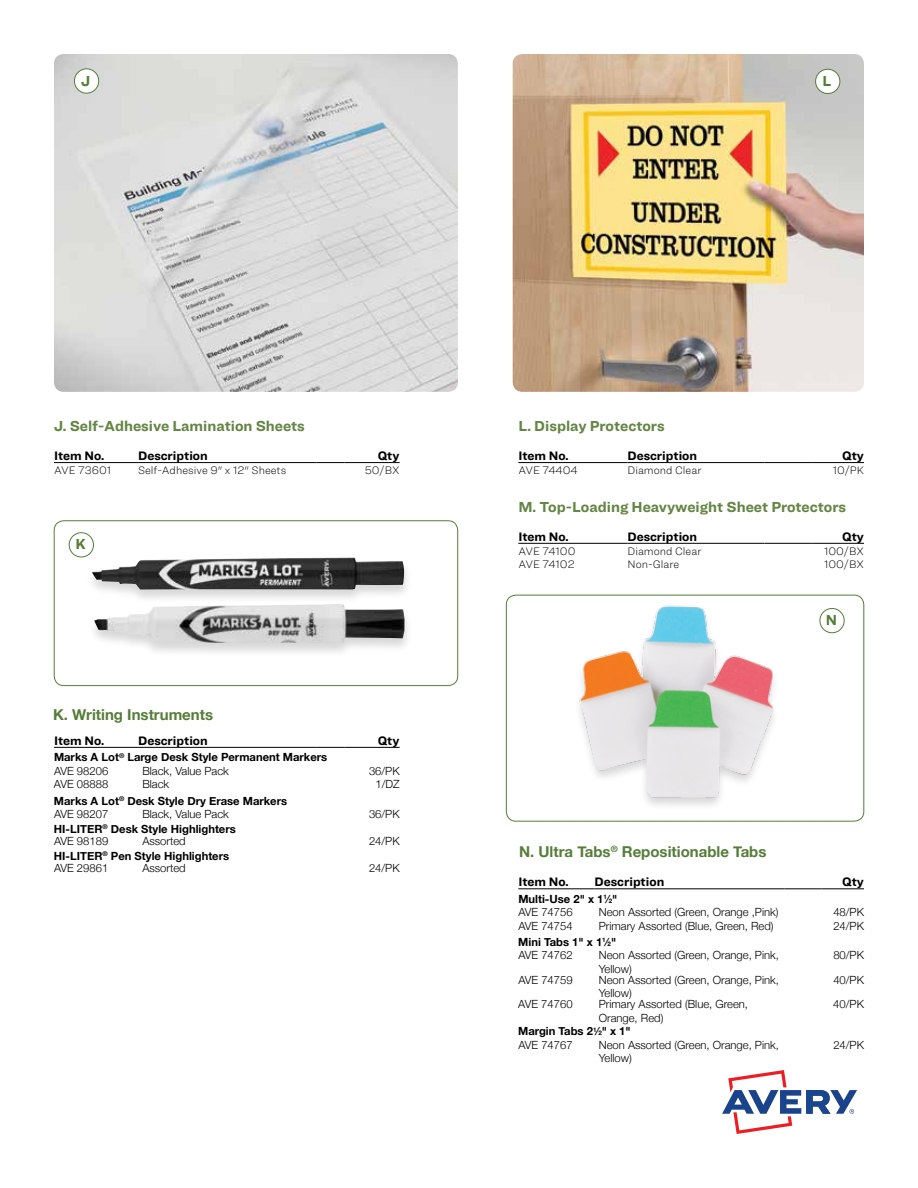
<style>
.page{position:relative;width:918px;height:1188px;background:#fff}
.page>*{position:absolute;margin:0;border:0;box-sizing:border-box;transform-origin:0 0}
.t1{font:700 15px "Ringside";color:#648544}
.t2{font:700 15px "Helvetica Neue";color:#557d39}
.t3{font:700 15px "Ringside";color:#557d39}
.t4{font:700 12.75px "Ringside";color:#000}
.t5{font:300 11.25px/13.5px "Helvetica Neue";color:#000}
.t6{font:700 11.25px/13.5px "Helvetica Neue";color:#000}
.t7{font:100 11.25px "Ringside";color:#000}
.s1{font-weight:300}
.s2{font-size:6.15px}
</style>
<div class="page">
<hr style="left:54px;top:747px;width:84px;height:1px;background:#000">
<hr style="left:138px;top:747px;width:179px;height:1px;background:#000">
<svg style="left:317px;top:747px;width:27px;height:1px"></svg>
<hr style="left:344px;top:747px;width:56px;height:1px;background:#000">
<hr style="left:518px;top:888px;width:77px;height:1px;background:#000">
<hr style="left:595px;top:888px;width:190px;height:1px;background:#000">
<hr style="left:785px;top:888px;width:36px;height:1px;background:#000">
<hr style="left:821px;top:888px;width:43px;height:1px;background:#000">
<hr style="left:54px;top:462px;width:84px;height:1px;background:#000">
<hr style="left:138px;top:462px;width:179px;height:1px;background:#000">
<svg style="left:317px;top:462px;width:27px;height:1px"></svg>
<hr style="left:344px;top:462px;width:56px;height:1px;background:#000">
<hr style="left:518px;top:462px;width:109px;height:1px;background:#000">
<hr style="left:627px;top:462px;width:138px;height:1px;background:#000">
<hr style="left:765px;top:462px;width:47px;height:1px;background:#000">
<hr style="left:812px;top:462px;width:52px;height:1px;background:#000">
<hr style="left:518px;top:543px;width:109px;height:1px;background:#000">
<hr style="left:627px;top:543px;width:138px;height:1px;background:#000">
<hr style="left:765px;top:543px;width:47px;height:1px;background:#000">
<hr style="left:812px;top:543px;width:52px;height:1px;background:#000">
<svg style="left:722px;top:1070px;width:135px;height:64px"></svg>
<img style="left:54px;top:54px;width:404px;height:338px">
<img style="left:513px;top:54px;width:351px;height:338px">
<div style="left:498px;top:593px;width:374px;height:243px;background:#000;opacity:.16"></div>
<img style="left:506px;top:595px;width:358px;height:226px">
<div style="left:506px;top:595px;width:358px;height:226px;border:1px solid #557d39;border-radius:10px"></div>
<div style="left:85px;top:556px;width:328px;height:48px;background:#000;opacity:.16"></div>
<img style="left:92px;top:557px;width:312px;height:33px">
<div style="left:87px;top:602px;width:326px;height:56px;background:#000;opacity:.16"></div>
<img style="left:94px;top:603px;width:311px;height:41px">
<div style="left:74px;top:69px;width:25px;height:24px;background:#fff;border-radius:50%"></div>
<div style="left:74px;top:69px;width:25px;height:24px;border:1px solid #557d39;border-radius:50%"></div>
<div style="left:816px;top:69px;width:24px;height:25px;background:#fff;border-radius:50%"></div>
<div style="left:815px;top:69px;width:25px;height:25px;border:1px solid #557d39;border-radius:50%"></div>
<div style="left:820px;top:608px;width:24px;height:25px;background:#fff;border-radius:50%"></div>
<div style="left:820px;top:608px;width:24px;height:25px;border:1px solid #557d39;border-radius:50%"></div>
<div style="left:69px;top:533px;width:25px;height:24px;border:1px solid #557d39;border-radius:50%"></div>
<div style="left:54px;top:521px;width:404px;height:165px;border:1px solid #557d39;border-radius:10px"></div>
<h1 class="t3" style="left:81px;top:69px;width:11px">J</h1>
<h1 class="t3" style="left:823px;top:70px;width:10px">L</h1>
<h1 class="t1" style="left:54px;top:415px;width:252px">J. Self-Adhesive Lamination Sheets</h1>
<p class="t4" style="left:54px;top:446px;width:52px">Item No.</p>
<p class="t4" style="left:138px;top:446px;width:71px">Description</p>
<p class="t4" style="left:378px;top:446px;width:23px">Qty</p>
<p class="t7" style="left:54px;top:463px;width:59px">AVE 73601</p>
<p class="t7" style="left:138px;top:463px;width:150px">Self-Adhesive 9" x 12" Sheets</p>
<p class="t7" style="left:365px;top:463px;width:36px">50/BX</p>
<h1 class="t3" style="left:75px;top:533px;width:12px">K</h1>
<h1 class="t2" style="left:53px;top:703px;width:161px">K. Writing Instruments</h1>
<p class="t4" style="left:54px;top:731px;width:52px">Item No.</p>
<p class="t4" style="left:138px;top:731px;width:71px">Description</p>
<p class="t4" style="left:378px;top:731px;width:23px">Qty</p>
<p class="t6" style="left:54px;top:751px;width:275px">Marks A Lot<sup>®</sup> Large Desk Style Permanent Markers<br><span class="s1">AVE 98206</span></p>
<p class="t5" style="left:142px;top:763px;width:88px">Black, Value Pack</p>
<p class="t5" style="left:369px;top:763px;width:32px">36/PK</p>
<p class="t5" style="left:54px;top:777px;width:56px">AVE 08888</p>
<p class="t5" style="left:142px;top:777px;width:28px">Black</p>
<p class="t5" style="left:375px;top:777px;width:26px">1/DZ</p>
<p class="t6" style="left:54px;top:794px;width:235px">Marks A Lot<sup>®</sup> Desk Style Dry Erase Markers<br><span class="s1">AVE 98207</span></p>
<p class="t5" style="left:142px;top:806px;width:88px">Black, Value Pack</p>
<p class="t5" style="left:369px;top:806px;width:32px">36/PK</p>
<p class="t6" style="left:54px;top:823px;width:183px;line-height:12.1px">HI-LITER<sup>®</sup> Desk Style Highlighters<br><span class="s1">AVE 98189</span></p>
<p class="t5" style="left:142px;top:833px;width:45px">Assorted</p>
<p class="t5" style="left:369px;top:833px;width:32px">24/PK</p>
<p class="t6" style="left:54px;top:850px;width:177px;line-height:12.1px">HI-LITER<sup>®</sup> Pen Style Highlighters<br><span class="s1">AVE 29861</span></p>
<p class="t5" style="left:142px;top:860px;width:45px">Assorted</p>
<p class="t5" style="left:369px;top:860px;width:32px">24/PK</p>
<h1 class="t1" style="left:518px;top:415px;width:148px">L. Display Protectors</h1>
<p class="t4" style="left:518px;top:446px;width:52px">Item No.</p>
<p class="t4" style="left:627px;top:446px;width:71px">Description</p>
<p class="t4" style="left:842px;top:446px;width:23px">Qty</p>
<p class="t7" style="left:518px;top:463px;width:61px">AVE 74404</p>
<p class="t7" style="left:627px;top:463px;width:76px">Diamond Clear</p>
<p class="t7" style="left:833px;top:463px;width:33px">10/PK</p>
<h1 class="t1" style="left:518px;top:496px;width:329px">M. Top-Loading Heavyweight Sheet Protectors</h1>
<p class="t4" style="left:518px;top:527px;width:52px">Item No.</p>
<p class="t4" style="left:627px;top:527px;width:71px">Description</p>
<p class="t4" style="left:842px;top:527px;width:23px">Qty</p>
<p class="t7" style="left:518px;top:543px;width:59px">AVE 74100</p>
<p class="t7" style="left:627px;top:543px;width:76px">Diamond Clear</p>
<p class="t7" style="left:824px;top:543px;width:41px">100/BX</p>
<p class="t7" style="left:518px;top:557px;width:58px">AVE 74102</p>
<p class="t7" style="left:627px;top:557px;width:53px">Non-Glare</p>
<p class="t7" style="left:824px;top:557px;width:41px">100/BX</p>
<h1 class="t3" style="left:826px;top:609px;width:13px">N</h1>
<h1 class="t2" style="left:519px;top:840px;width:249px">N. Ultra Tabs<sup>®</sup> Repositionable Tabs</h1>
<p class="t4" style="left:518px;top:872px;width:52px">Item No.</p>
<p class="t4" style="left:595px;top:872px;width:71px">Description</p>
<p class="t4" style="left:842px;top:872px;width:23px">Qty</p>
<p class="t6" style="left:518px;top:892px;width:101px">Multi-Use 2" x 1<sup>1</sup>⁄<span class="s2">2</span>"<br><span class="s1">AVE 74756</span></p>
<p class="t5" style="left:599px;top:905px;width:181px">Neon Assorted (Green, Orange ,Pink)</p>
<p class="t5" style="left:833px;top:905px;width:32px">48/PK</p>
<p class="t5" style="left:518px;top:918px;width:56px">AVE 74754</p>
<p class="t5" style="left:599px;top:918px;width:176px">Primary Assorted (Blue, Green, Red)</p>
<p class="t5" style="left:833px;top:918px;width:32px">24/PK</p>
<p class="t6" style="left:518px;top:936px;width:99px">Mini Tabs 1" x 1<sup>1</sup>⁄<span class="s2">2</span>"<br><span class="s1">AVE 74762</span></p>
<p class="t5" style="left:599px;top:948px;width:182px">Neon Assorted (Green, Orange, Pink,<br>Yellow)</p>
<p class="t5" style="left:833px;top:948px;width:32px">80/PK</p>
<p class="t5" style="left:518px;top:972px;width:56px">AVE 74759</p>
<p class="t5" style="left:599px;top:972px;width:182px">Neon Assorted (Green, Orange, Pink,<br>Yellow)</p>
<p class="t5" style="left:833px;top:972px;width:32px">40/PK</p>
<p class="t5" style="left:518px;top:997px;width:56px">AVE 74760</p>
<p class="t5" style="left:599px;top:997px;width:151px">Primary Assorted (Blue, Green,<br>Orange, Red)</p>
<p class="t5" style="left:833px;top:997px;width:32px">40/PK</p>
<p class="t6" style="left:518px;top:1025px;width:114px">Margin Tabs 2<sup>1</sup>⁄<span class="s2">2</span>" x 1"<br><span class="s1">AVE 74767</span></p>
<p class="t5" style="left:599px;top:1037px;width:182px">Neon Assorted (Green, Orange, Pink,<br>Yellow)</p>
<p class="t5" style="left:833px;top:1037px;width:32px">24/PK</p>
</div>
